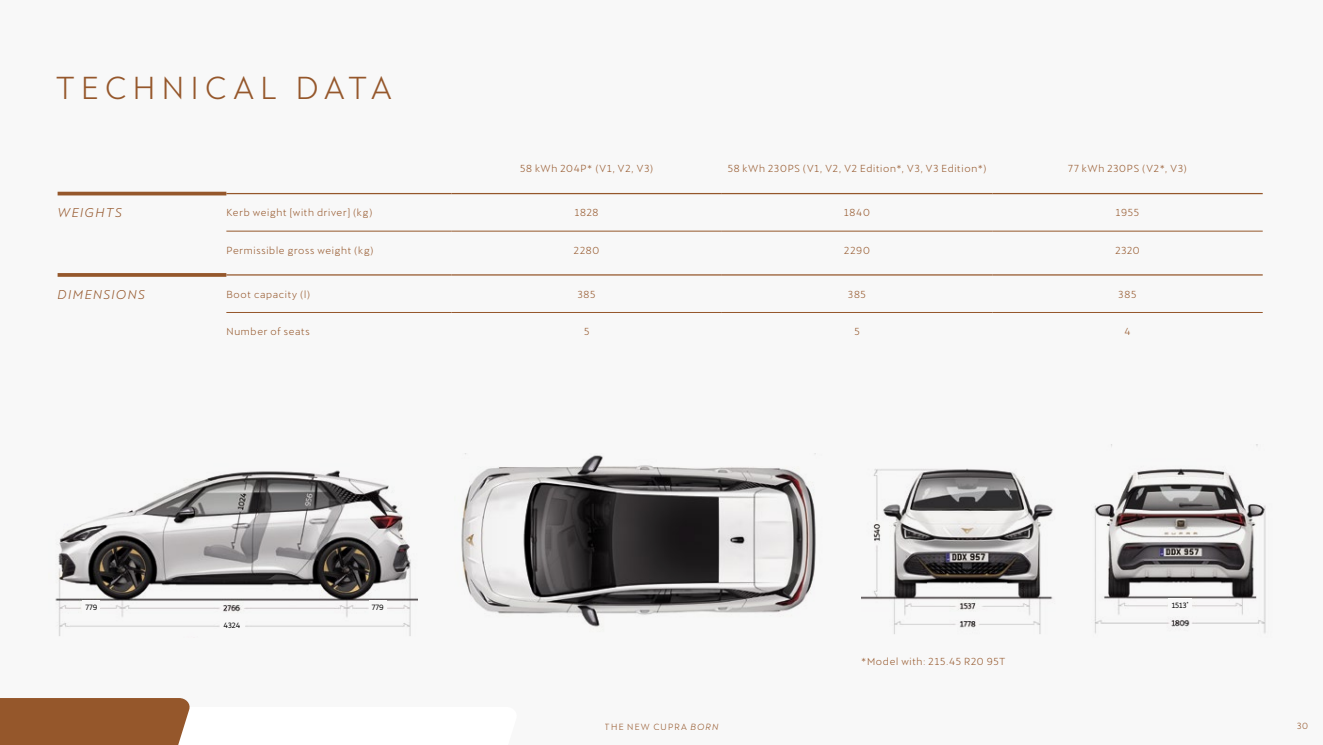
<style>
.page{position:relative;width:1323px;height:745px;background:#fff}
.page>*{position:absolute;margin:0;border:0;box-sizing:border-box;transform-origin:0 0}
.t1{font:31.25px "Cupra";letter-spacing:.19em;color:#95572b}
.t2{font:italic 12.5px "Cupra";letter-spacing:.11em;color:#95572b}
.t3{font:10px "Cupra";letter-spacing:.07em;color:#95572b}
.t4{font:8.75px "Cupra";letter-spacing:.135em;color:#95572b}
.t5{font:7.5px "Cupra";color:#000}
.s1{font-style:italic}
</style>
<div class="page">
<div style="left:0;top:0;width:1322px;height:744px;background:#f8f8f8"></div>
<img style="left:55px;top:470px;width:363px;height:166px">
<img style="left:461px;top:453px;width:355px;height:174px">
<img style="left:1094px;top:444px;width:172px;height:190px">
<img style="left:861px;top:468px;width:192px;height:166px">
<div style="left:220px;top:614px;width:24px;height:22px;background:#f8f8f8"></div>
<div style="left:369px;top:600px;width:17px;height:13px;background:#f8f8f8"></div>
<div style="left:1168px;top:598px;width:24px;height:13px;background:#f8f8f8"></div>
<div style="left:83px;top:600px;width:17px;height:13px;background:#f8f8f8"></div>
<div style="left:0;top:706px;width:464px;height:38px;background:#fff"></div>
<div style="left:0;top:698px;width:190px;height:46px;background:#95572b"></div>
<hr style="left:451px;top:193px;width:271px;height:1px;background:#95572b">
<hr style="left:722px;top:193px;width:270px;height:1px;background:#95572b">
<hr style="left:992px;top:193px;width:270px;height:1px;background:#95572b">
<svg style="left:58px;top:191px;width:168px;height:4px"></svg>
<hr style="left:226px;top:193px;width:225px;height:1px;background:#95572b">
<hr style="left:226px;top:231px;width:225px;height:1px;background:#95572b">
<hr style="left:451px;top:231px;width:271px;height:1px;background:#95572b">
<hr style="left:722px;top:231px;width:270px;height:1px;background:#95572b">
<hr style="left:992px;top:231px;width:270px;height:1px;background:#95572b">
<hr style="left:58px;top:273px;width:168px;height:3px;background:#95572b">
<hr style="left:226px;top:274px;width:225px;height:1px;background:#95572b">
<hr style="left:451px;top:274px;width:271px;height:1px;background:#95572b">
<hr style="left:722px;top:274px;width:270px;height:1px;background:#95572b">
<hr style="left:992px;top:274px;width:270px;height:1px;background:#95572b">
<hr style="left:226px;top:312px;width:225px;height:1px;background:#95572b">
<hr style="left:451px;top:312px;width:271px;height:1px;background:#95572b">
<hr style="left:722px;top:312px;width:270px;height:1px;background:#95572b">
<hr style="left:992px;top:312px;width:270px;height:1px;background:#95572b">
<h1 class="t1" style="left:56px;top:60px;width:337px">TECHNICAL DATA</h1>
<p class="t3" style="left:520px;top:159px;width:135px">58 kWh 204P* (V1, V2, V3)</p>
<p class="t3" style="left:728px;top:159px;width:260px">58 kWh 230PS (V1, V2, V2 Edition*, V3, V3 Edition*)</p>
<p class="t3" style="left:1068px;top:159px;width:120px">77 kWh 230PS (V2*, V3)</p>
<p class="t2" style="left:58px;top:202px;width:66px">WEIGHTS</p>
<p class="t3" style="left:226px;top:204px;width:148px">Kerb weight [with driver] (kg)</p>
<p class="t3" style="left:575px;top:204px;width:25px">1828</p>
<p class="t3" style="left:844px;top:204px;width:27px">1840</p>
<p class="t3" style="left:1116px;top:204px;width:25px">1955</p>
<p class="t3" style="left:226px;top:241px;width:149px">Permissible gross weight (kg)</p>
<p class="t3" style="left:574px;top:241px;width:27px">2280</p>
<p class="t3" style="left:844px;top:241px;width:27px">2290</p>
<p class="t3" style="left:1115px;top:241px;width:26px">2320</p>
<p class="t2" style="left:58px;top:283px;width:89px">DIMENSIONS</p>
<p class="t3" style="left:226px;top:285px;width:85px">Boot capacity (l)</p>
<p class="t3" style="left:578px;top:285px;width:19px">385</p>
<p class="t3" style="left:848px;top:285px;width:19px">385</p>
<p class="t3" style="left:1118px;top:285px;width:19px">385</p>
<p class="t3" style="left:226px;top:322px;width:85px">Number of seats</p>
<p class="t3" style="left:584px;top:322px;width:7px">5</p>
<p class="t3" style="left:854px;top:322px;width:7px">5</p>
<p class="t3" style="left:1124px;top:322px;width:7px">4</p>
<p class="t5" style="left:85px;top:600px;width:13px">779</p>
<p class="t5" style="left:224px;top:618px;width:18px">4324</p>
<p class="t5" style="left:372px;top:600px;width:13px">779</p>
<p class="t5" style="left:1171px;top:598px;width:19px">1513<sup>*</sup></p>
<p class="t3" style="left:861px;top:651px;width:146px">*Model with: 215.45 R20 95T</p>
<p class="t4" style="left:605px;top:718px;width:115px">THE NEW CUPRA <span class="s1">BORN</span></p>
<p class="t4" style="left:1297px;top:717px;width:13px">30</p>
</div>
